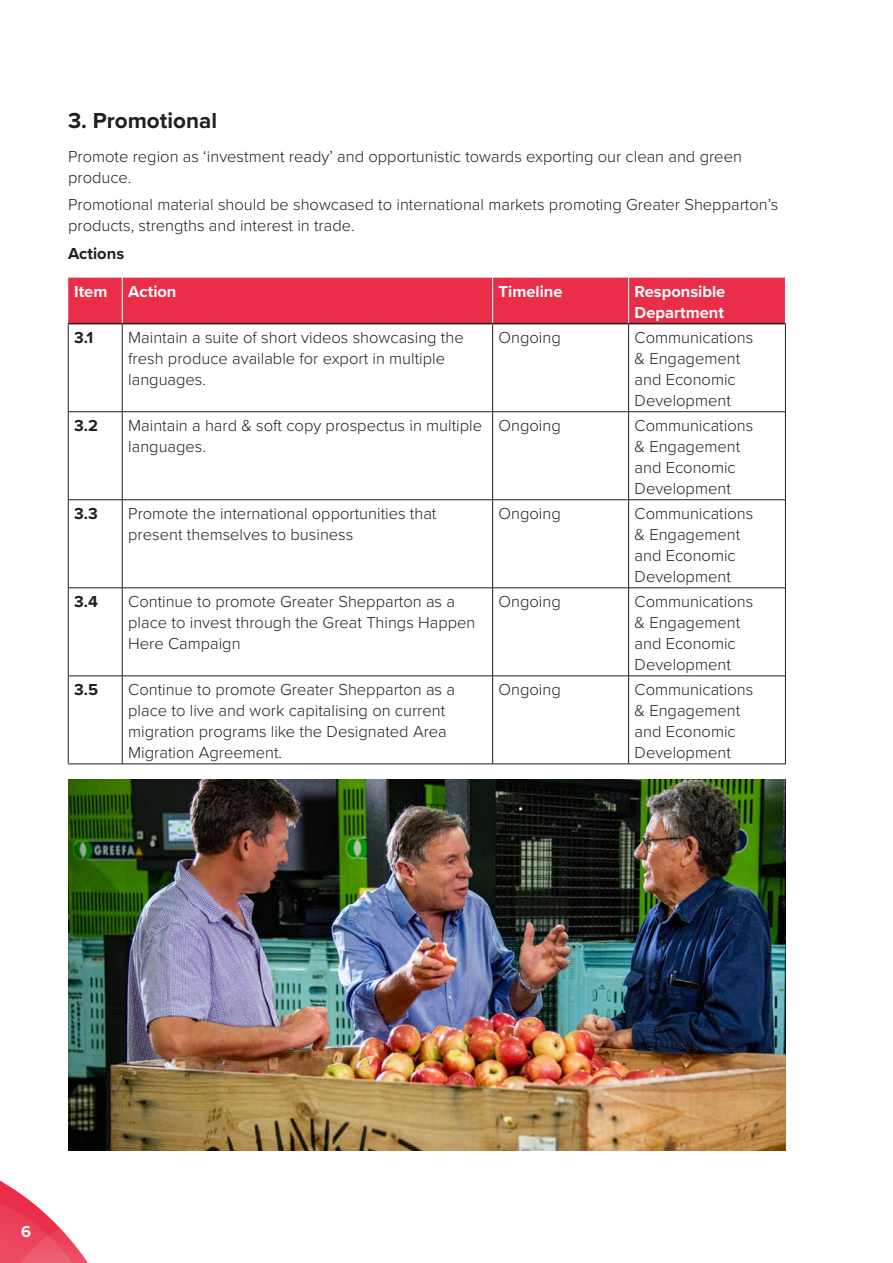
<style>
.page{position:relative;width:893px;height:1263px;background:#fff}
.page>*{position:absolute;margin:0;border:0;box-sizing:border-box;transform-origin:0 0}
.t1{font:700 22.5px "Proxima Nova";color:#231f20}
.Body{font:300 16.5px/21px "Proxima Nova";color:#231f20}
.Body-2{font:700 16.5px/21px "Proxima Nova";color:#fff}
.Body-3{font:700 16.5px "Proxima Nova";color:#231f20}
</style>
<div class="page">
<svg style="left:0;top:1180px;width:88px;height:83px"></svg>
<div style="left:68px;top:278px;width:717px;height:45px;background:#ea2e49"></div>
<hr style="left:68px;top:324px;width:1px;height:87px;background:#231f20">
<hr style="left:122px;top:324px;width:1px;height:87px;background:#231f20">
<hr style="left:492px;top:324px;width:1px;height:87px;background:#231f20">
<hr style="left:628px;top:324px;width:1px;height:87px;background:#231f20">
<hr style="left:785px;top:324px;width:1px;height:87px;background:#231f20">
<hr style="left:68px;top:411px;width:54px;height:1px;background:#231f20">
<hr style="left:68px;top:412px;width:1px;height:88px;background:#231f20">
<hr style="left:122px;top:411px;width:371px;height:1px;background:#231f20">
<hr style="left:122px;top:412px;width:1px;height:88px;background:#231f20">
<hr style="left:493px;top:411px;width:136px;height:1px;background:#231f20">
<hr style="left:492px;top:412px;width:1px;height:88px;background:#231f20">
<hr style="left:629px;top:411px;width:157px;height:1px;background:#231f20">
<hr style="left:628px;top:412px;width:1px;height:88px;background:#231f20">
<hr style="left:785px;top:412px;width:1px;height:88px;background:#231f20">
<hr style="left:68px;top:499px;width:54px;height:1px;background:#231f20">
<hr style="left:68px;top:500px;width:1px;height:88px;background:#231f20">
<hr style="left:122px;top:499px;width:371px;height:1px;background:#231f20">
<hr style="left:122px;top:500px;width:1px;height:88px;background:#231f20">
<hr style="left:493px;top:499px;width:136px;height:1px;background:#231f20">
<hr style="left:492px;top:500px;width:1px;height:88px;background:#231f20">
<hr style="left:629px;top:499px;width:157px;height:1px;background:#231f20">
<hr style="left:628px;top:500px;width:1px;height:88px;background:#231f20">
<hr style="left:785px;top:500px;width:1px;height:88px;background:#231f20">
<hr style="left:68px;top:587px;width:54px;height:1px;background:#231f20">
<hr style="left:68px;top:588px;width:1px;height:88px;background:#231f20">
<hr style="left:122px;top:587px;width:371px;height:1px;background:#231f20">
<hr style="left:122px;top:588px;width:1px;height:88px;background:#231f20">
<hr style="left:493px;top:587px;width:136px;height:1px;background:#231f20">
<hr style="left:492px;top:588px;width:1px;height:88px;background:#231f20">
<hr style="left:629px;top:587px;width:157px;height:1px;background:#231f20">
<hr style="left:628px;top:588px;width:1px;height:88px;background:#231f20">
<hr style="left:785px;top:588px;width:1px;height:88px;background:#231f20">
<hr style="left:68px;top:676px;width:54px;height:1px;background:#231f20">
<hr style="left:68px;top:676px;width:1px;height:88px;background:#231f20">
<hr style="left:122px;top:676px;width:371px;height:1px;background:#231f20">
<hr style="left:122px;top:676px;width:1px;height:88px;background:#231f20">
<hr style="left:493px;top:676px;width:136px;height:1px;background:#231f20">
<hr style="left:492px;top:676px;width:1px;height:88px;background:#231f20">
<hr style="left:629px;top:676px;width:157px;height:1px;background:#231f20">
<hr style="left:628px;top:676px;width:1px;height:88px;background:#231f20">
<hr style="left:785px;top:676px;width:1px;height:88px;background:#231f20">
<hr style="left:68px;top:764px;width:54px;height:1px;background:#231f20">
<hr style="left:122px;top:764px;width:371px;height:1px;background:#231f20">
<hr style="left:493px;top:764px;width:136px;height:1px;background:#231f20">
<hr style="left:629px;top:764px;width:157px;height:1px;background:#231f20">
<hr style="left:122px;top:278px;width:1px;height:45px;background:#fff">
<hr style="left:492px;top:278px;width:1px;height:45px;background:#fff">
<hr style="left:628px;top:278px;width:1px;height:45px;background:#fff">
<hr style="left:68px;top:323px;width:54px;height:1px;background:#231f20">
<hr style="left:122px;top:323px;width:371px;height:1px;background:#231f20">
<hr style="left:493px;top:323px;width:136px;height:1px;background:#231f20">
<hr style="left:629px;top:323px;width:157px;height:1px;background:#231f20">
<img style="left:68px;top:779px;width:718px;height:371px">
<h2 class="t1" style="left:68px;top:104px;width:151px">3. Promotional</h2>
<p class="Body" style="left:68px;top:145px;width:675px">Promote region as ‘investment ready’ and opportunistic towards exporting our clean and green produce.</p>
<p class="Body" style="left:68px;top:194px;width:712px">Promotional material should be showcased to international markets promoting Greater Shepparton’s products, strengths and interest in trade.</p>
<p class="Body-3" style="left:68px;top:241px;width:58px">Actions</p>
<p class="Body-2" style="left:74px;top:280px;width:35px">Item</p>
<p class="Body-2" style="left:128px;top:280px;width:50px">Action</p>
<p class="Body-2" style="left:499px;top:280px;width:65px">Timeline</p>
<p class="Body-2" style="left:635px;top:280px;width:92px">Responsible<br>Department</p>
<p class="Body-3" style="left:74px;top:325px;width:21px">3.1</p>
<p class="Body" style="left:128px;top:326px;width:337px">Maintain a suite of short videos showcasing the fresh produce available for export in multiple languages.</p>
<p class="Body" style="left:499px;top:326px;width:64px">Ongoing</p>
<p class="Body" style="left:635px;top:326px;width:120px">Communications &amp; Engagement and Economic<br>Development</p>
<p class="Body-3" style="left:74px;top:413px;width:25px">3.2</p>
<p class="Body" style="left:128px;top:414px;width:355px">Maintain a hard &amp; soft copy prospectus in multiple languages.</p>
<p class="Body" style="left:499px;top:414px;width:64px">Ongoing</p>
<p class="Body" style="left:635px;top:414px;width:120px">Communications &amp; Engagement and Economic<br>Development</p>
<p class="Body-3" style="left:74px;top:501px;width:25px">3.3</p>
<p class="Body" style="left:128px;top:502px;width:310px">Promote the international opportunities that present themselves to business</p>
<p class="Body" style="left:499px;top:502px;width:64px">Ongoing</p>
<p class="Body" style="left:635px;top:502px;width:120px">Communications &amp; Engagement and Economic<br>Development</p>
<p class="Body-3" style="left:74px;top:589px;width:25px">3.4</p>
<p class="Body" style="left:128px;top:590px;width:349px">Continue to promote Greater Shepparton as a place to invest through the Great Things Happen<br>Here Campaign</p>
<p class="Body" style="left:499px;top:590px;width:64px">Ongoing</p>
<p class="Body" style="left:635px;top:590px;width:120px">Communications &amp; Engagement and Economic<br>Development</p>
<p class="Body-3" style="left:74px;top:677px;width:25px">3.5</p>
<p class="Body" style="left:128px;top:678px;width:328px">Continue to promote Greater Shepparton as a place to live and work capitalising on current migration programs like the Designated Area Migration Agreement.</p>
<p class="Body" style="left:499px;top:678px;width:64px">Ongoing</p>
<p class="Body" style="left:635px;top:678px;width:120px">Communications &amp; Engagement and Economic<br>Development</p>
<p class="Body-2" style="left:21px;top:1220px;width:12px">6</p>
</div>
